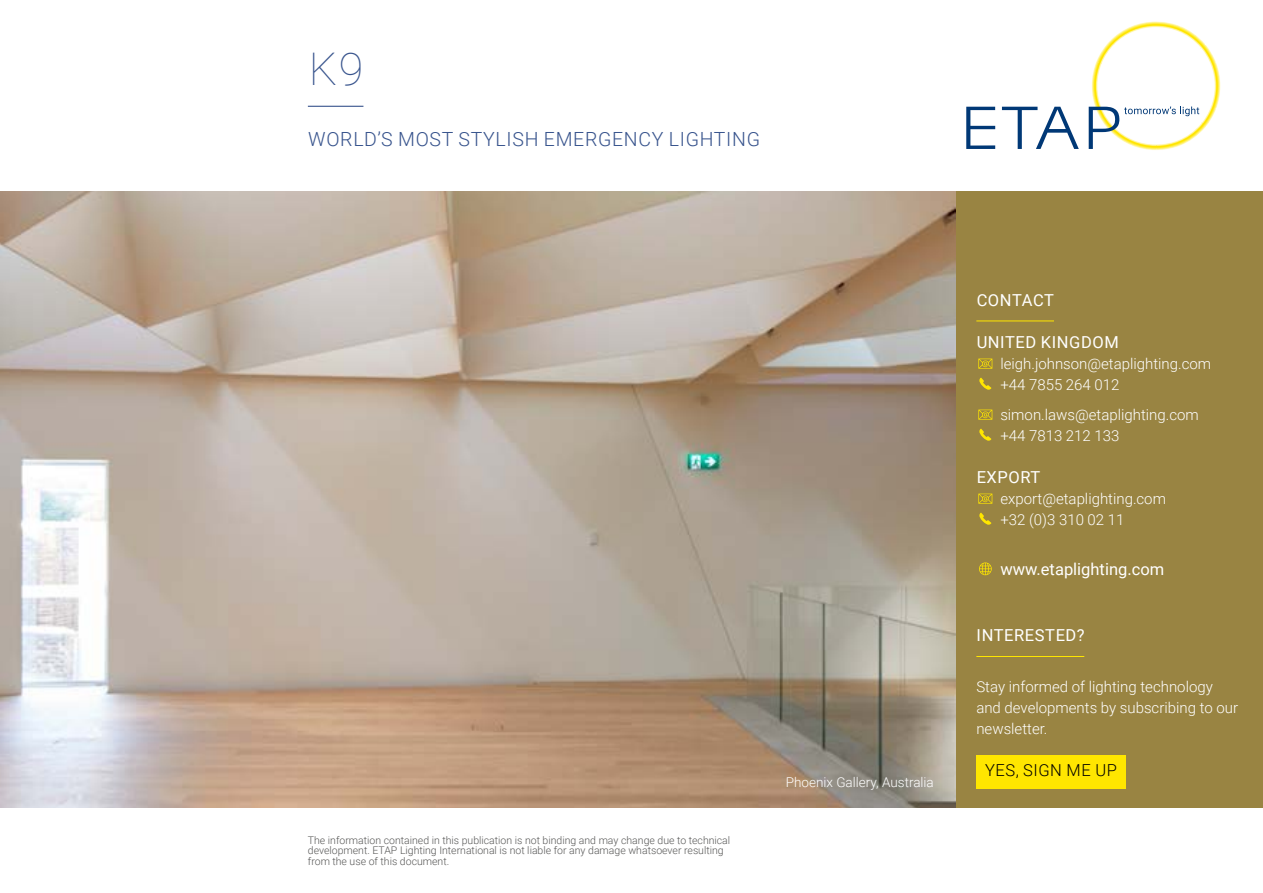
<style>
.page{position:relative;width:1263px;height:893px;background:#fff}
.page>*{position:absolute;margin:0;border:0;box-sizing:border-box;transform-origin:0 0}
.t1{font:100 45px "Roboto";color:#38548d}
.t2{font:300 19.5px "Roboto";letter-spacing:.035em;color:#38548d}
.t3{font:16.5px "Roboto";letter-spacing:.035em;color:#fff}
.t4{font:16.5px "Roboto";color:#fff}
.t5{font:300 16.5px "Roboto";letter-spacing:.035em;color:#000}
.t6{font:300 15px/21px "Roboto";color:#fff}
.t7{font:300 13.5px "Roboto";color:#fff}
.t8{font:300 10.5px/10.5px "Roboto";color:#575756}
</style>
<div class="page">
<svg style="left:966px;top:107px;width:29px;height:42px"></svg>
<svg style="left:1002px;top:107px;width:77px;height:42px"></svg>
<svg style="left:1089px;top:21px;width:132px;height:129px"></svg>
<div style="left:955px;top:191px;width:308px;height:617px;background:#998442"></div>
<img style="left:0;top:191px;width:955px;height:617px">
<hr style="left:308px;top:106px;width:55px;height:1px;background:#38548d">
<hr style="left:976px;top:321px;width:78px;height:1px;background:#ffe600">
<hr style="left:976px;top:656px;width:108px;height:1px;background:#ffe600">
<div style="left:976px;top:755px;width:149px;height:33px;background:#ffe600"></div>
<svg style="left:978px;top:359px;width:14px;height:10px"></svg>
<svg style="left:979px;top:378px;width:12px;height:12px"></svg>
<svg style="left:978px;top:410px;width:14px;height:10px"></svg>
<svg style="left:979px;top:429px;width:12px;height:12px"></svg>
<svg style="left:978px;top:494px;width:14px;height:10px"></svg>
<svg style="left:979px;top:513px;width:12px;height:12px"></svg>
<svg style="left:979px;top:562px;width:13px;height:13px"></svg>
<h1 class="t1" style="left:309px;top:37px;width:56px">K9</h1>
<h2 class="t2" style="left:308px;top:125px;width:453px">WORLD’S MOST STYLISH EMERGENCY LIGHTING</h2>
<p class="t8" style="left:308px;top:834px;width:424px">The information contained in this publication is not binding and may change due to technical development. ETAP Lighting International is not liable for any damage whatsoever resulting from the use of this document.</p>
<p class="t7" style="left:786px;top:772px;width:150px">Phoenix Gallery, Australia</p>
<p class="t3" style="left:977px;top:288px;width:79px">CONTACT</p>
<p class="t3" style="left:977px;top:330px;width:144px">UNITED KINGDOM</p>
<p class="t6" style="left:1000px;top:352px;width:212px">leigh.johnson@etaplighting.com +44 7855 264 012</p>
<p class="t6" style="left:1000px;top:403px;width:200px">simon.laws@etaplighting.com +44 7813 212 133</p>
<p class="t3" style="left:977px;top:465px;width:65px">EXPORT</p>
<p class="t6" style="left:1000px;top:487px;width:167px">export@etaplighting.com +32 (0)3 310 02 11</p>
<p class="t4" style="left:1000px;top:558px;width:165px">www.etaplighting.com</p>
<p class="t3" style="left:977px;top:624px;width:109px">INTERESTED?</p>
<p class="t6" style="left:976px;top:675px;width:263px">Stay informed of lighting technology and developments by subscribing to our newsletter.</p>
<p class="t5" style="left:985px;top:758px;width:133px">YES, SIGN ME UP</p>
</div>
